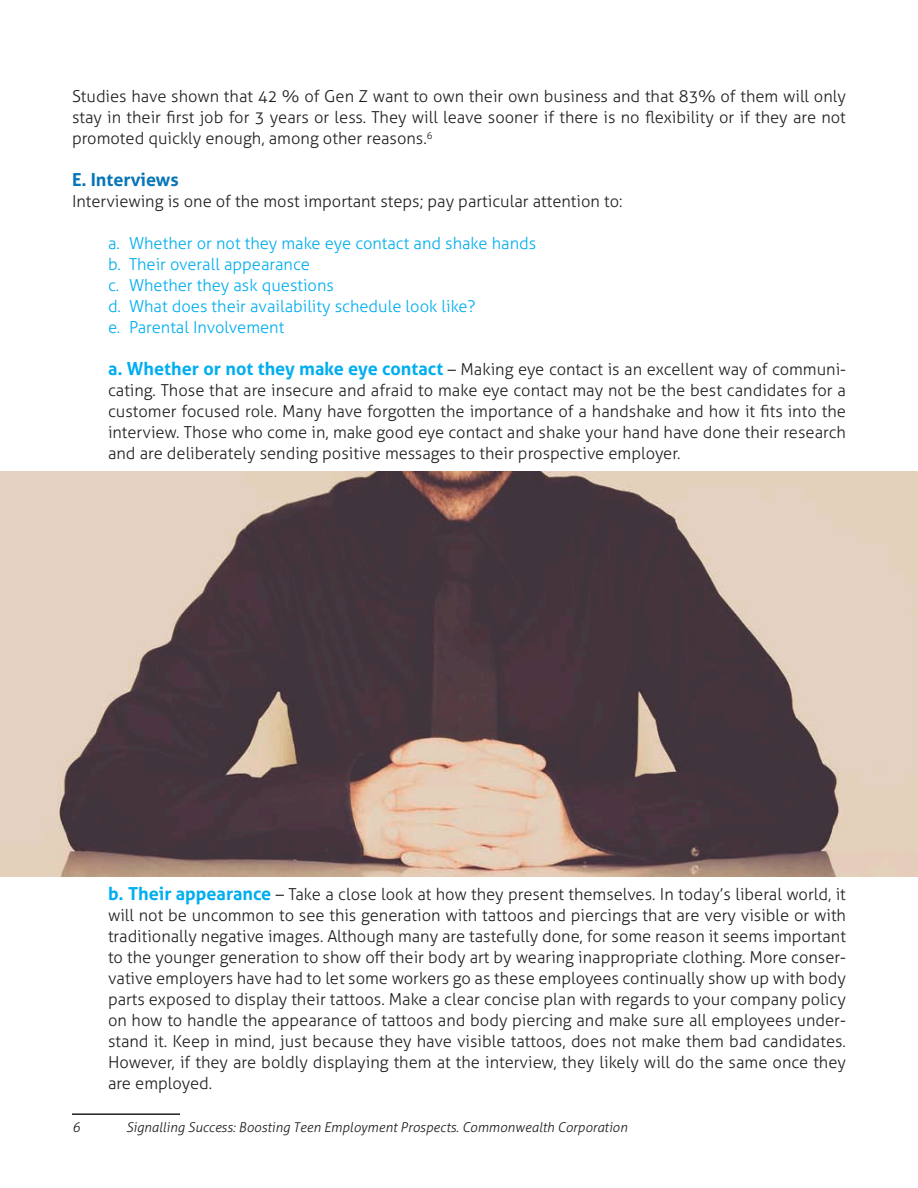
<style>
.page{position:relative;width:918px;height:1188px;background:#fff}
.page>*{position:absolute;margin:0;border:0;box-sizing:border-box;transform-origin:0 0}
.t1{font:700 18px "Aller";color:#0775b6}
.t2{font:300 16.5px/21px "Aller";color:#231f20;text-align:justify}
.t3{font:300 16.5px "Aller";color:#00aeef}
.footnotes{font:italic 300 13.5px "Aller";color:#231f20}
.s1{font-weight:700;font-size:18px;color:#00aeef}
</style>
<div class="page">
<hr style="left:72px;top:1113px;width:108px;height:2px;background:#231f20">
<img style="left:0;top:471px;width:918px;height:406px">
<p class="t2" style="left:72px;top:86px;width:775px">Studies have shown that 42 % of Gen Z want to own their own business and that 83% of them will only stay in their first job for 3 years or less. They will leave sooner if there is no flexibility or if they are not promoted quickly enough, among other reasons.<sup>6</sup></p>
<p class="t1" style="left:72px;top:169px;width:108px">E. Interviews</p>
<p class="t2" style="left:72px;top:191px;width:552px">Interviewing is one of the most important steps; pay particular attention to:</p>
<p class="t3" style="left:108px;top:233px;width:430px">a. Whether or not they make eye contact and shake hands</p>
<p class="t3" style="left:108px;top:254px;width:203px">b. Their overall appearance</p>
<p class="t3" style="left:108px;top:275px;width:227px">c. Whether they ask questions</p>
<p class="t3" style="left:108px;top:296px;width:369px">d. What does their availability schedule look like?</p>
<p class="t3" style="left:108px;top:317px;width:178px">e. Parental Involvement</p>
<p class="t2" style="left:108px;top:359px;width:740px"><span class="s1">a. Whether or not they make eye contact</span> – Making eye contact is an excellent way of communi&shy;cating. Those that are insecure and afraid to make eye contact may not be the best candidates for a customer focused role. Many have forgotten the importance of a handshake and how it fits into the interview. Those who come in, make good eye contact and shake your hand have done their research and are deliberately sending positive messages to their prospective employer.</p>
<p class="t2" style="left:108px;top:884px;width:740px"><span class="s1">b. Their appearance</span> – Take a close look at how they present themselves. In today’s liberal world, it will not be uncommon to see this generation with tattoos and piercings that are very visible or with traditionally negative images. Although many are tastefully done, for some reason it seems important to the younger generation to show off their body art by wearing inappropriate clothing. More conser&shy;vative employers have had to let some workers go as these employees continually show up with body parts exposed to display their tattoos. Make a clear concise plan with regards to your company policy on how to handle the appearance of tattoos and body piercing and make sure all employees under&shy;stand it. Keep in mind, just because they have visible tattoos, does not make them bad candidates.<br>However, if they are boldly displaying them at the interview, they likely will do the same once they are employed.</p>
<p class="footnotes" style="left:72px;top:1119px;width:10px">6</p>
<p class="footnotes" style="left:126px;top:1119px;width:503px">Signalling Success: Boosting Teen Employment Prospects. Commonwealth Corporation</p>
</div>
